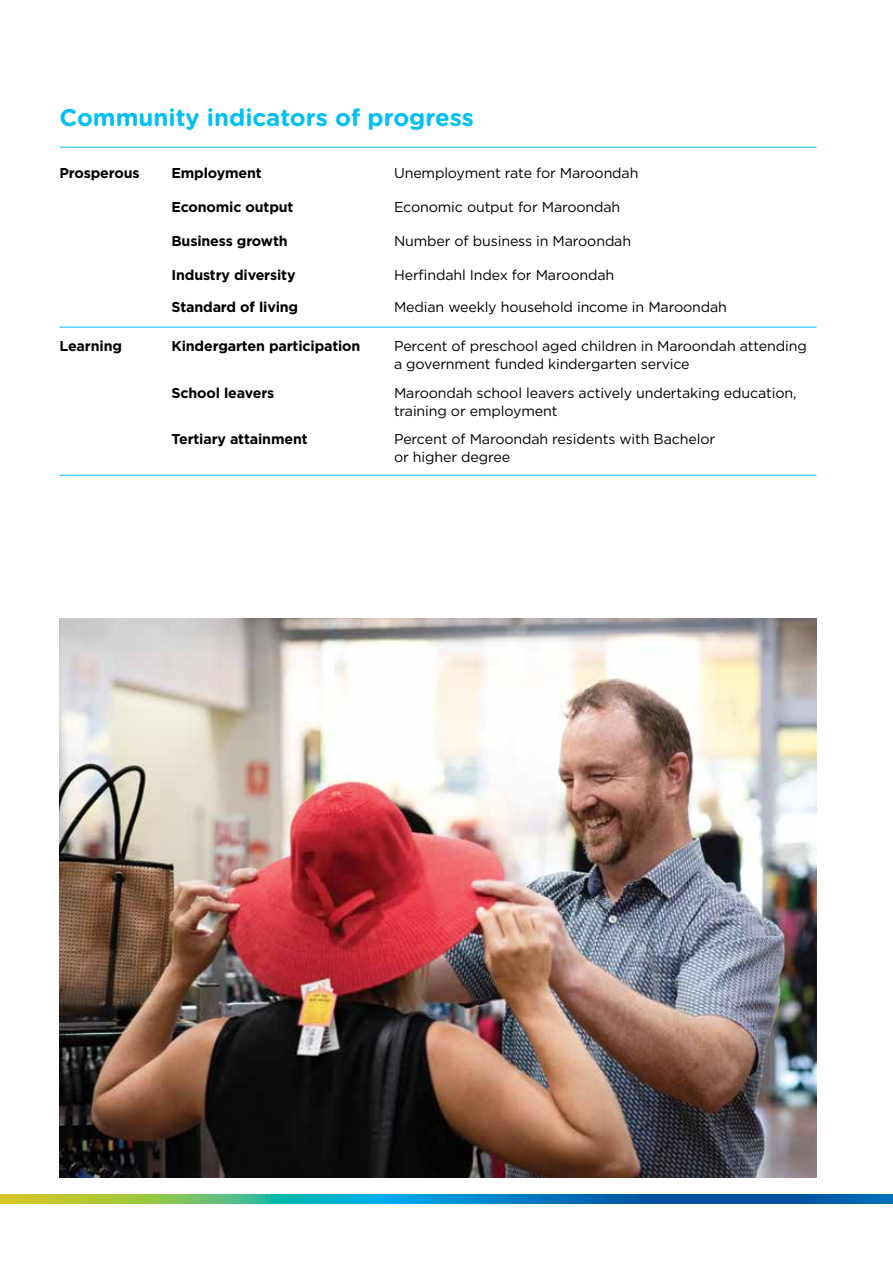
<style>
.page{position:relative;width:893px;height:1263px;background:#fff}
.page>*{position:absolute;margin:0;border:0;box-sizing:border-box;transform-origin:0 0}
.t1{font:700 24px "Gotham Rounded";color:#00c0f3}
.t2{font:14.25px/18px "Gotham";letter-spacing:-.01em;color:#000}
.t3{font:700 14.25px "Gotham";letter-spacing:-.01em;color:#000}
</style>
<div class="page">
<svg style="left:0;top:1195px;width:719px;height:8px;background:#379c96"></svg>
<svg style="left:719px;top:1195px;width:174px;height:8px"></svg>
<hr style="left:60px;top:147px;width:756px;height:1px;background:#00c0f3">
<hr style="left:60px;top:475px;width:111px;height:1px;background:#00c0f3">
<hr style="left:171px;top:475px;width:223px;height:1px;background:#00c0f3">
<hr style="left:394px;top:475px;width:422px;height:1px;background:#00c0f3">
<hr style="left:60px;top:327px;width:111px;height:1px;background:#00c0f3">
<hr style="left:171px;top:327px;width:223px;height:1px;background:#00c0f3">
<hr style="left:394px;top:327px;width:422px;height:1px;background:#00c0f3">
<img style="left:60px;top:619px;width:756px;height:559px">
<h1 class="t1" style="left:60px;top:99px;width:416px">Community indicators of progress</h1>
<p class="t3" style="left:60px;top:163px;width:82px">Prosperous</p>
<p class="t3" style="left:171px;top:163px;width:92px">Employment</p>
<p class="t2" style="left:394px;top:163px;width:246px">Unemployment rate for Maroondah</p>
<p class="t3" style="left:171px;top:197px;width:124px">Economic output</p>
<p class="t2" style="left:394px;top:197px;width:228px">Economic output for Maroondah</p>
<p class="t3" style="left:171px;top:231px;width:118px">Business growth</p>
<p class="t2" style="left:394px;top:231px;width:239px">Number of business in Maroondah</p>
<p class="t3" style="left:171px;top:265px;width:126px">Industry diversity</p>
<p class="t2" style="left:394px;top:265px;width:222px">Herfindahl Index for Maroondah</p>
<p class="t3" style="left:171px;top:297px;width:128px">Standard of living</p>
<p class="t2" style="left:394px;top:297px;width:334px">Median weekly household income in Maroondah</p>
<p class="t3" style="left:60px;top:337px;width:64px">Learning</p>
<p class="t3" style="left:171px;top:337px;width:190px">Kindergarten participation</p>
<p class="t2" style="left:394px;top:337px;width:414px">Percent of preschool aged children in Maroondah attending a government funded kindergarten service</p>
<p class="t3" style="left:171px;top:383px;width:104px">School leavers</p>
<p class="t2" style="left:394px;top:383px;width:404px">Maroondah school leavers actively undertaking education, training or employment</p>
<p class="t3" style="left:171px;top:430px;width:138px">Tertiary attainment</p>
<p class="t2" style="left:394px;top:430px;width:323px">Percent of Maroondah residents with Bachelor or higher degree</p>
</div>
